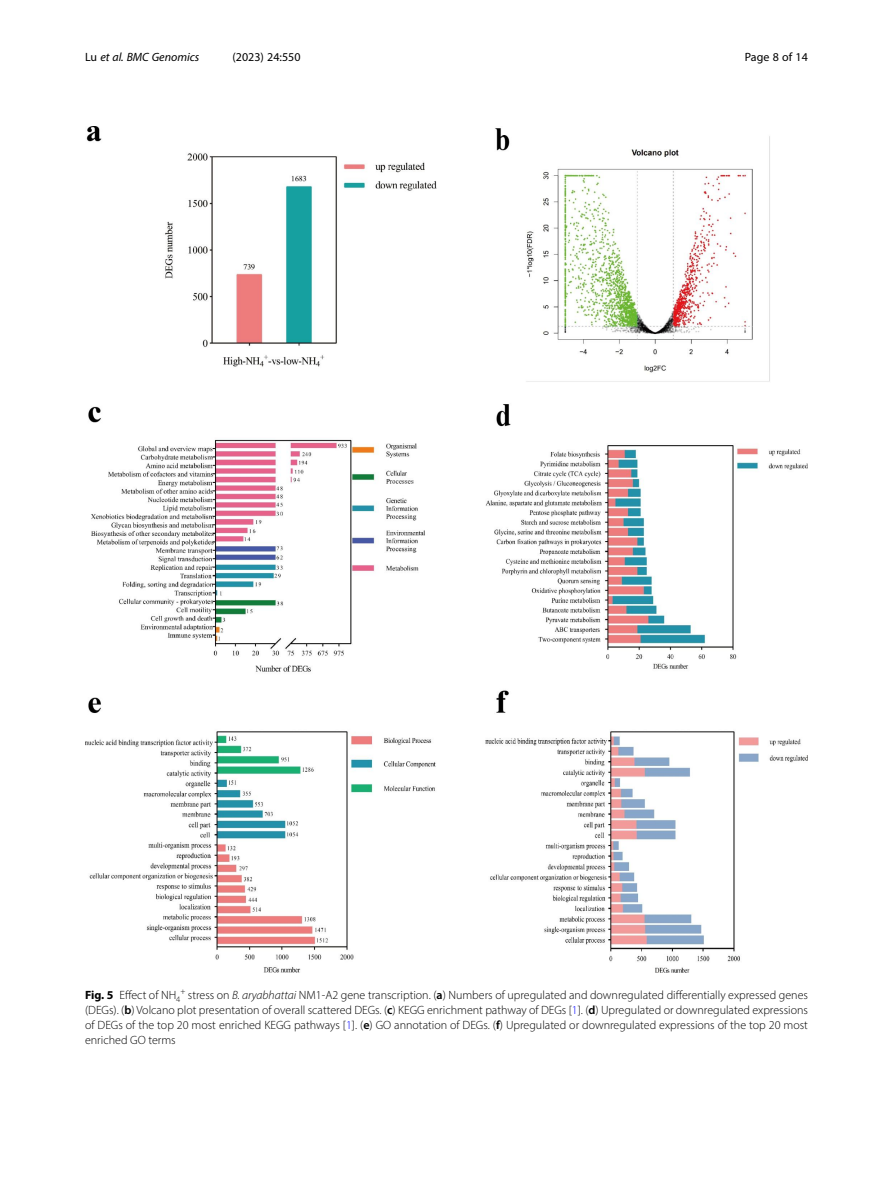
<style>
.page{position:relative;width:893px;height:1191px;background:#fff}
.page>*{position:absolute;margin:0;border:0;box-sizing:border-box;transform-origin:0 0}
.Figure_Caption{font:300 12px/15px "Myriad Pro";color:#000;text-align:justify}
.t1{font:12px "Myriad Pro";color:#000}
.t2{font:italic 12px "Myriad Pro";color:#000}
.s1{font-style:normal}
.s2{font-weight:700}
.s3{font-style:italic}
.s4{font-weight:600}
.s5{color:#00f}
</style>
<div class="page">
<img style="left:85px;top:126px;width:723px;height:846px">
<p class="t2" style="left:85px;top:50px;width:116px"><span class="s1">Lu</span> et al. BMC Genomics</p>
<p class="t1" style="left:232px;top:50px;width:70px">(2023) 24:550</p>
<p class="t1" style="left:745px;top:50px;width:65px">Page 8 of 14</p>
<p class="Figure_Caption" style="left:85px;top:987px;width:724px"><span class="s2">Fig. 5</span> Effect of NH<sub>4</sub><sup>+</sup> stress on <span class="s3">B. aryabhattai</span> NM1-A2 gene transcription. (<span class="s4">a</span>) Numbers of upregulated and downregulated differentially expressed genes (DEGs). (<span class="s4">b</span>) Volcano plot presentation of overall scattered DEGs. (<span class="s4">c</span>) KEGG enrichment pathway of DEGs [<span class="s5">1</span>]. (<span class="s4">d</span>) Upregulated or downregulated expressions of DEGs of the top 20 most enriched KEGG pathways [<span class="s5">1</span>]. (<span class="s4">e</span>) GO annotation of DEGs. (<span class="s4">f</span>) Upregulated or downregulated expressions of the top 20 most enriched GO terms</p>
</div>
